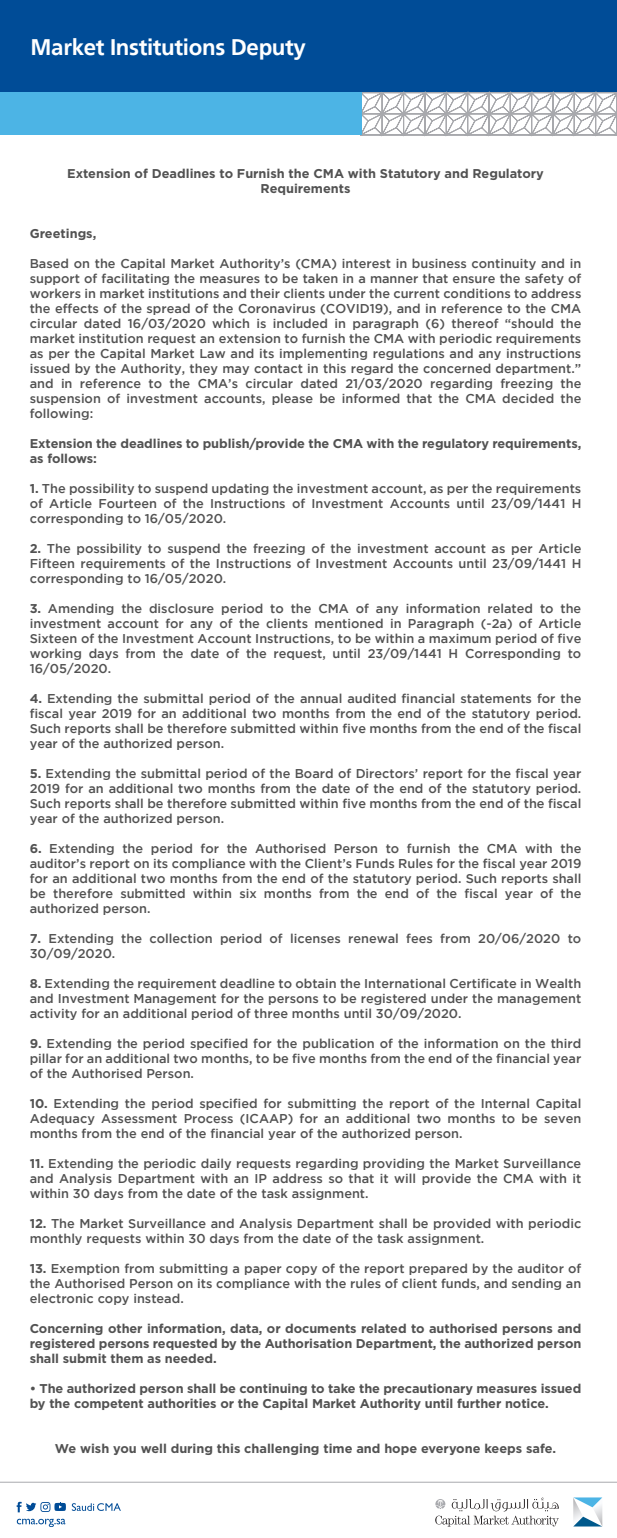
<style>
.page{position:relative;width:617px;height:1538px;background:#fff}
.page>*{position:absolute;margin:0;border:0;box-sizing:border-box;transform-origin:0 0}
.t1{font:700 22.5px "Frutiger LT Arabic 65";letter-spacing:-.015em;color:#fff}
.t2{font:500 12.75px/15px "Gotham";color:#525252;text-align:justify}
.t3{font:700 12.75px/15px "Gotham";letter-spacing:-.005em;color:#525252}
.s1{font-weight:700}
</style>
<div class="page">
<div style="left:0;top:0;width:616px;height:93px;background:#004c97"></div>
<svg style="left:360px;top:92px;width:256px;height:44px"></svg>
<svg style="left:435px;top:1497px;width:123px;height:29px"></svg>
<svg style="left:573px;top:1497px;width:28px;height:29px"></svg>
<svg style="left:17px;top:1501px;width:49px;height:11px"></svg>
<svg style="left:72px;top:1503px;width:49px;height:7px"></svg>
<svg style="left:17px;top:1518px;width:48px;height:8px"></svg>
<hr style="left:0;top:1481px;width:616px;height:1px;background:#a8a9ad">
<div style="left:0;top:93px;width:361px;height:42px;background:#4cb4e5"></div>
<h1 class="t1" style="left:31px;top:28px;width:277px">Market Institutions Deputy</h1>
<p class="t3" style="left:67px;top:165px;width:477px;text-align:center">Extension of Deadlines to Furnish the CMA with Statutory and Regulatory<br>Requirements</p>
<p class="t3" style="left:30px;top:225px;width:68px">Greetings,</p>
<p class="t2" style="left:30px;top:255px;width:552px">Based on the Capital Market Authority’s (CMA) interest in business continuity and in support of facilitating the measures to be taken in a manner that ensure the safety of workers in market institutions and their clients under the current conditions to address the effects of the spread of the Coronavirus (COVID19), and in reference to the CMA circular dated 16/03/2020 which is included in paragraph (6) thereof “should the market institution request an extension to furnish the CMA with periodic requirements as per the Capital Market Law and its implementing regulations and any instructions issued by the Authority, they may contact in this regard the concerned department.” and in reference to the CMA’s circular dated 21/03/2020 regarding freezing the suspension of investment accounts, please be informed that the CMA decided the following:</p>
<p class="t3" style="left:30px;top:435px;width:552px">Extension the deadlines to publish/provide the CMA with the regulatory requirements, as follows:</p>
<p class="t2" style="left:30px;top:480px;width:552px"><span class="s1">1.</span> The possibility to suspend updating the investment account, as per the requirements of Article Fourteen of the Instructions of Investment Accounts until 23/09/1441 H corresponding to 16/05/2020.</p>
<p class="t2" style="left:30px;top:540px;width:552px"><span class="s1">2.</span> The possibility to suspend the freezing of the investment account as per Article Fifteen requirements of the Instructions of Investment Accounts until 23/09/1441 H corresponding to 16/05/2020.</p>
<p class="t2" style="left:30px;top:600px;width:552px"><span class="s1">3.</span> Amending the disclosure period to the CMA of any information related to the investment account for any of the clients mentioned in Paragraph (-2a) of Article Sixteen of the Investment Account Instructions, to be within a maximum period of five working days from the date of the request, until 23/09/1441 H Corresponding to 16/05/2020.</p>
<p class="t2" style="left:30px;top:690px;width:552px"><span class="s1">4.</span> Extending the submittal period of the annual audited financial statements for the fiscal year 2019 for an additional two months from the end of the statutory period.<br>Such reports shall be therefore submitted within five months from the end of the fiscal year of the authorized person.</p>
<p class="t2" style="left:30px;top:765px;width:552px"><span class="s1">5.</span> Extending the submittal period of the Board of Directors’ report for the fiscal year 2019 for an additional two months from the date of the end of the statutory period.<br>Such reports shall be therefore submitted within five months from the end of the fiscal year of the authorized person.</p>
<p class="t2" style="left:30px;top:840px;width:552px"><span class="s1">6.</span> Extending the period for the Authorised Person to furnish the CMA with the auditor’s report on its compliance with the Client’s Funds Rules for the fiscal year 2019 for an additional two months from the end of the statutory period. Such reports shall be therefore submitted within six months from the end of the fiscal year of the authorized person.</p>
<p class="t2" style="left:30px;top:930px;width:552px"><span class="s1">7.</span> Extending the collection period of licenses renewal fees from 20/06/2020 to<br>30/09/2020.</p>
<p class="t2" style="left:30px;top:975px;width:552px"><span class="s1">8.</span> Extending the requirement deadline to obtain the International Certificate in Wealth and Investment Management for the persons to be registered under the management activity for an additional period of three months until 30/09/2020.</p>
<p class="t2" style="left:30px;top:1035px;width:552px"><span class="s1">9.</span> Extending the period specified for the publication of the information on the third pillar for an additional two months, to be five months from the end of the financial year of the Authorised Person.</p>
<p class="t2" style="left:30px;top:1095px;width:552px"><span class="s1">10.</span> Extending the period specified for submitting the report of the Internal Capital Adequacy Assessment Process (ICAAP) for an additional two months to be seven months from the end of the financial year of the authorized person.</p>
<p class="t2" style="left:30px;top:1155px;width:552px"><span class="s1">11.</span> Extending the periodic daily requests regarding providing the Market Surveillance and Analysis Department with an IP address so that it will provide the CMA with it within 30 days from the date of the task assignment.</p>
<p class="t2" style="left:30px;top:1215px;width:552px"><span class="s1">12.</span> The Market Surveillance and Analysis Department shall be provided with periodic monthly requests within 30 days from the date of the task assignment.</p>
<p class="t2" style="left:30px;top:1260px;width:552px"><span class="s1">13.</span> Exemption from submitting a paper copy of the report prepared by the auditor of the Authorised Person on its compliance with the rules of client funds, and sending an electronic copy instead.</p>
<p class="t3" style="left:30px;top:1320px;width:552px;text-align:justify">Concerning other information, data, or documents related to authorised persons and registered persons requested by the Authorisation Department, the authorized person shall submit them as needed.</p>
<p class="t3" style="left:30px;top:1380px;width:552px">• The authorized person shall be continuing to take the precautionary measures issued by the competent authorities or the Capital Market Authority until further notice.</p>
<p class="t3" style="left:55px;top:1440px;width:502px">We wish you well during this challenging time and hope everyone keeps safe.</p>
</div>
